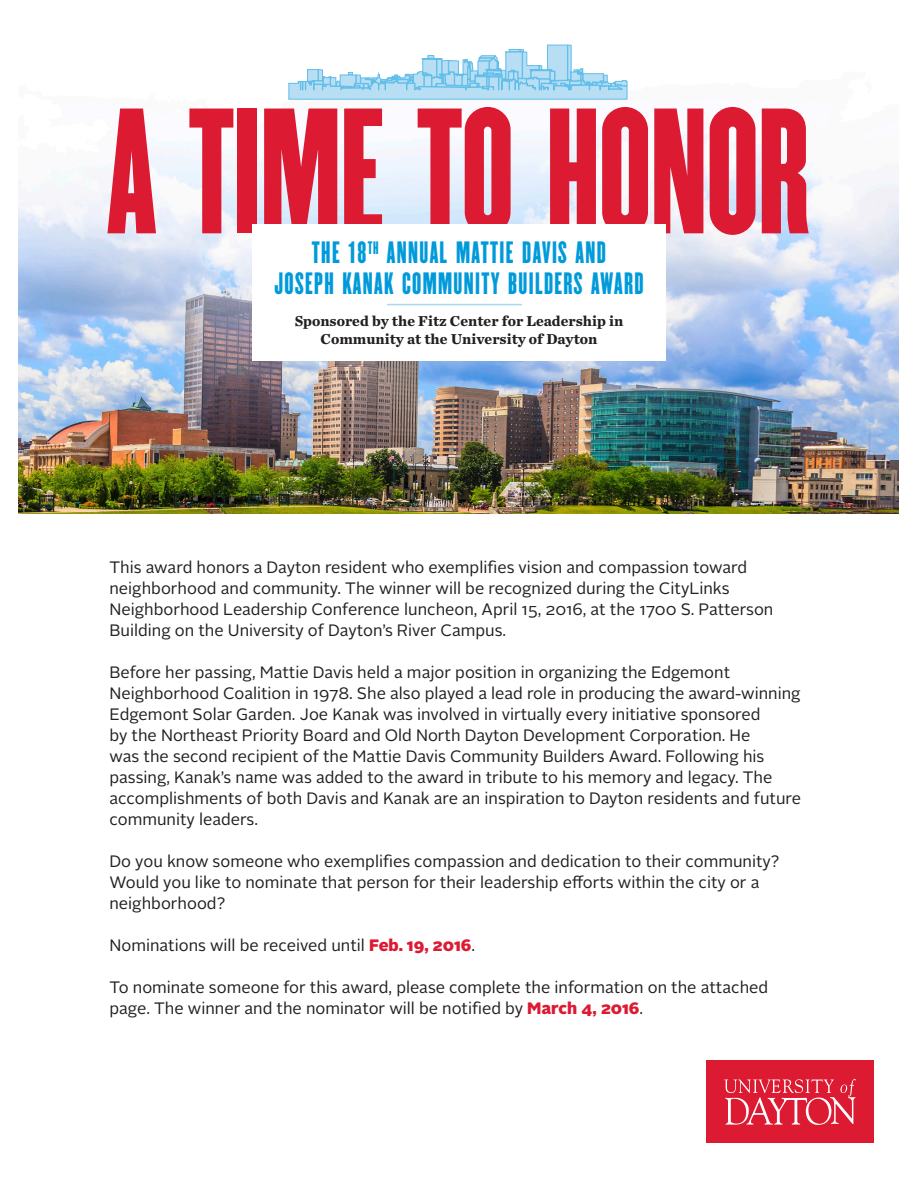
<style>
.page{position:relative;width:918px;height:1188px;background:#fff}
.page>*{position:absolute;margin:0;border:0;box-sizing:border-box;transform-origin:0 0}
.t1{font:156px "Champion Featherweight";letter-spacing:-.01em;color:#dc1a32}
.t2{font:27px "Champion Featherweight";letter-spacing:.05em;color:#009ada}
.t3{font:16.5px/21px "Alright Sans";color:#231f20}
.t4{font:700 15px "Chronicle Text G2";color:#231f20}
.s1{font-weight:900;color:#dc1a32}
</style>
<div class="page">
<img style="left:18px;top:81px;width:880px;height:433px">
<div style="left:706px;top:1061px;width:168px;height:82px;background:#dc1a32"></div>
<svg style="left:724px;top:1079px;width:132px;height:46px"></svg>
<div style="left:252px;top:224px;width:414px;height:137px;background:#fff"></div>
<hr style="left:387px;top:304px;width:135px;height:1px;background:#a9d7f1">
<svg style="left:289px;top:45px;width:338px;height:54px"></svg>
<p class="t1" style="left:107px;top:59px;width:704px">A TIME TO HONOR</p>
<p class="t2" style="left:312px;top:232px;width:296px">THE 18<sup>TH</sup> ANNUAL MATTIE DAVIS AND</p>
<p class="t2" style="left:274px;top:264px;width:371px">JOSEPH KANAK COMMUNITY BUILDERS AWARD</p>
<p class="t4" style="left:295px;top:309px;width:330px">Sponsored by the Fitz Center for Leadership in</p>
<p class="t4" style="left:321px;top:327px;width:278px">Community at the University of Dayton</p>
<p class="t3" style="left:110px;top:557px;width:665px">This award honors a Dayton resident who exemplifies vision and compassion toward neighborhood and community. The winner will be recognized during the CityLinks Neighborhood Leadership Conference luncheon, April 15, 2016, at the 1700 S. Patterson Building on the University of Dayton’s River Campus.</p>
<p class="t3" style="left:110px;top:662px;width:693px">Before her passing, Mattie Davis held a major position in organizing the Edgemont Neighborhood Coalition in 1978. She also played a lead role in producing the award-winning Edgemont Solar Garden. Joe Kanak was involved in virtually every initiative sponsored<br>by the Northeast Priority Board and Old North Dayton Development Corporation. He<br>was the second recipient of the Mattie Davis Community Builders Award. Following his passing, Kanak’s name was added to the award in tribute to his memory and legacy. The accomplishments of both Davis and Kanak are an inspiration to Dayton residents and future community leaders.</p>
<p class="t3" style="left:110px;top:851px;width:672px">Do you know someone who exemplifies compassion and dedication to their community?<br>Would you like to nominate that person for their leadership efforts within the city or a neighborhood?</p>
<p class="t3" style="left:110px;top:935px;width:367px">Nominations will be received until <span class="s1">Feb. 19, 2016</span>.</p>
<p class="t3" style="left:110px;top:977px;width:660px">To nominate someone for this award, please complete the information on the attached page. The winner and the nominator will be notified by <span class="s1">March 4, 2016</span>.</p>
</div>
